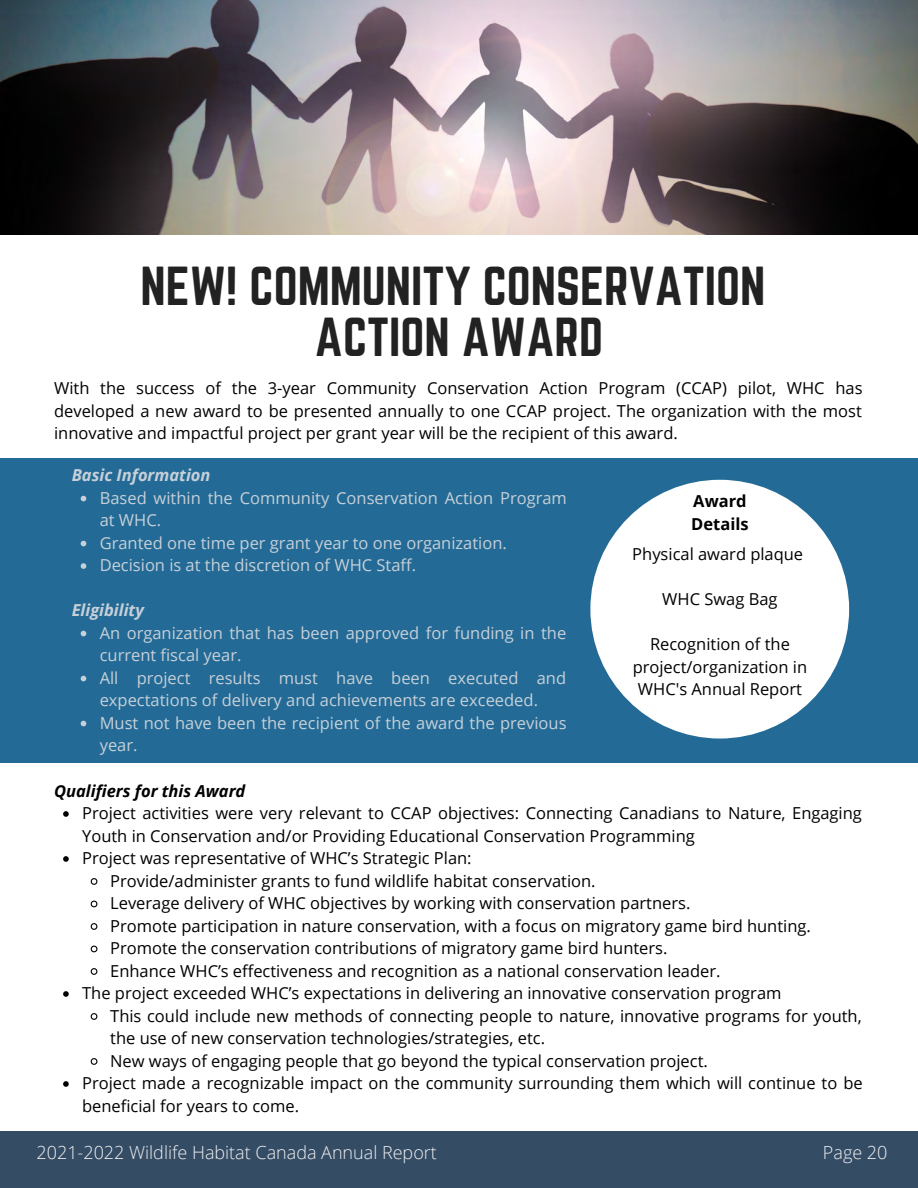
<style>
.page{position:relative;width:918px;height:1188px;background:#fff}
.page>*{position:absolute;margin:0;border:0;box-sizing:border-box;transform-origin:0 0}
.t1{font:48px/51.9px "Norwester";color:#222;text-align:center}
.t2{font:300 18px "Open Sans";color:#eff0f2}
.t3{font:16.5px/22.5px "Open Sans";color:#000;text-align:justify}
.t4{font:16.5px/22.5px "Open Sans";color:#c7d0d8}
.t5{font:italic 700 16.5px "Open Sans";color:#c7d0d8}
.t6{font:italic 700 16.5px "Open Sans";color:#000}
.t7{font:700 16.5px/22.5px "Open Sans";color:#000}
</style>
<div class="page">
<img style="left:0;top:0;width:918px;height:235px">
<div style="left:0;top:458px;width:918px;height:305px;background:#236b96"></div>
<svg style="left:81px;top:496px;width:5px;height:5px"></svg>
<svg style="left:81px;top:541px;width:5px;height:5px"></svg>
<svg style="left:81px;top:563px;width:5px;height:6px"></svg>
<svg style="left:81px;top:631px;width:5px;height:5px"></svg>
<svg style="left:81px;top:676px;width:5px;height:5px"></svg>
<svg style="left:81px;top:721px;width:5px;height:5px"></svg>
<div style="left:590px;top:480px;width:259px;height:259px;background:#fff;border-radius:50%"></div>
<svg style="left:63px;top:811px;width:6px;height:6px"></svg>
<svg style="left:63px;top:856px;width:6px;height:6px"></svg>
<svg style="left:90px;top:878px;width:8px;height:7px"></svg>
<svg style="left:90px;top:900px;width:8px;height:8px"></svg>
<svg style="left:90px;top:923px;width:8px;height:7px"></svg>
<svg style="left:90px;top:945px;width:8px;height:8px"></svg>
<svg style="left:90px;top:968px;width:8px;height:7px"></svg>
<svg style="left:63px;top:991px;width:6px;height:6px"></svg>
<svg style="left:90px;top:1013px;width:8px;height:7px"></svg>
<svg style="left:90px;top:1058px;width:8px;height:7px"></svg>
<svg style="left:63px;top:1081px;width:6px;height:6px"></svg>
<div style="left:0;top:1132px;width:918px;height:56px;background:#354c65"></div>
<h1 class="t1" style="left:141px;top:259px;width:627px">NEW! COMMUNITY CONSERVATION<br>ACTION AWARD</h1>
<p class="t3" style="left:54px;top:377px;width:810px">With the success of the 3-year Community Conservation Action Program (CCAP) pilot, WHC has developed a new award to be presented annually to one CCAP project. The organization with the most innovative and impactful project per grant year will be the recipient of this award.</p>
<p class="t5" style="left:72px;top:463px;width:140px">Basic Information</p>
<p class="t4" style="left:100px;top:486px;width:469px">Based within the Community Conservation Action Program at WHC.<br>Granted one time per grant year to one organization.<br>Decision is at the discretion of WHC Staff.</p>
<p class="t5" style="left:72px;top:598px;width:74px">Eligibility</p>
<p class="t4" style="left:100px;top:621px;width:468px">An organization that has been approved for funding in the current fiscal year.<br>All project results must have been executed and expectations of delivery and achievements are exceeded.<br>Must not have been the recipient of the award the previous year.</p>
<p class="t6" style="left:54px;top:779px;width:193px">Qualifiers for this Award</p>
<p class="t7" style="left:691px;top:490px;width:59px">Award<br>Details</p>
<p class="t3" style="left:632px;top:543px;width:172px">Physical award plaque</p>
<p class="t3" style="left:662px;top:588px;width:117px">WHC Swag Bag</p>
<p class="t3" style="left:633px;top:633px;width:176px;text-align:center">Recognition of the project/organization in<br>WHC's Annual Report</p>
<p class="t3" style="left:82px;top:801px;width:781px">Project activities were very relevant to CCAP objectives: Connecting Canadians to Nature, Engaging</p>
<p class="t3" style="left:82px;top:824px;width:614px">Youth in Conservation and/or Providing Educational Conservation Programming</p>
<p class="t3" style="left:82px;top:846px;width:391px">Project was representative of WHC’s Strategic Plan:</p>
<p class="t3" style="left:110px;top:869px;width:487px">Provide/administer grants to fund wildlife habitat conservation.</p>
<p class="t3" style="left:110px;top:891px;width:582px">Leverage delivery of WHC objectives by working with conservation partners.</p>
<p class="t3" style="left:110px;top:914px;width:702px">Promote participation in nature conservation, with a focus on migratory game bird hunting.</p>
<p class="t3" style="left:110px;top:936px;width:559px">Promote the conservation contributions of migratory game bird hunters.</p>
<p class="t3" style="left:110px;top:959px;width:612px">Enhance WHC’s effectiveness and recognition as a national conservation leader.</p>
<p class="t3" style="left:82px;top:981px;width:701px">The project exceeded WHC’s expectations in delivering an innovative conservation program</p>
<p class="t3" style="left:110px;top:1004px;width:753px">This could include new methods of connecting people to nature, innovative programs for youth,</p>
<p class="t3" style="left:110px;top:1026px;width:436px">the use of new conservation technologies/strategies, etc.</p>
<p class="t3" style="left:110px;top:1049px;width:599px">New ways of engaging people that go beyond the typical conservation project.</p>
<p class="t3" style="left:82px;top:1071px;width:782px">Project made a recognizable impact on the community surrounding them which will continue to be</p>
<p class="t3" style="left:82px;top:1094px;width:219px">beneficial for years to come.</p>
<p class="t2" style="left:37px;top:1140px;width:402px">2021-2022 Wildlife Habitat Canada Annual Report</p>
<p class="t2" style="left:823px;top:1140px;width:66px">Page 20</p>
</div>
